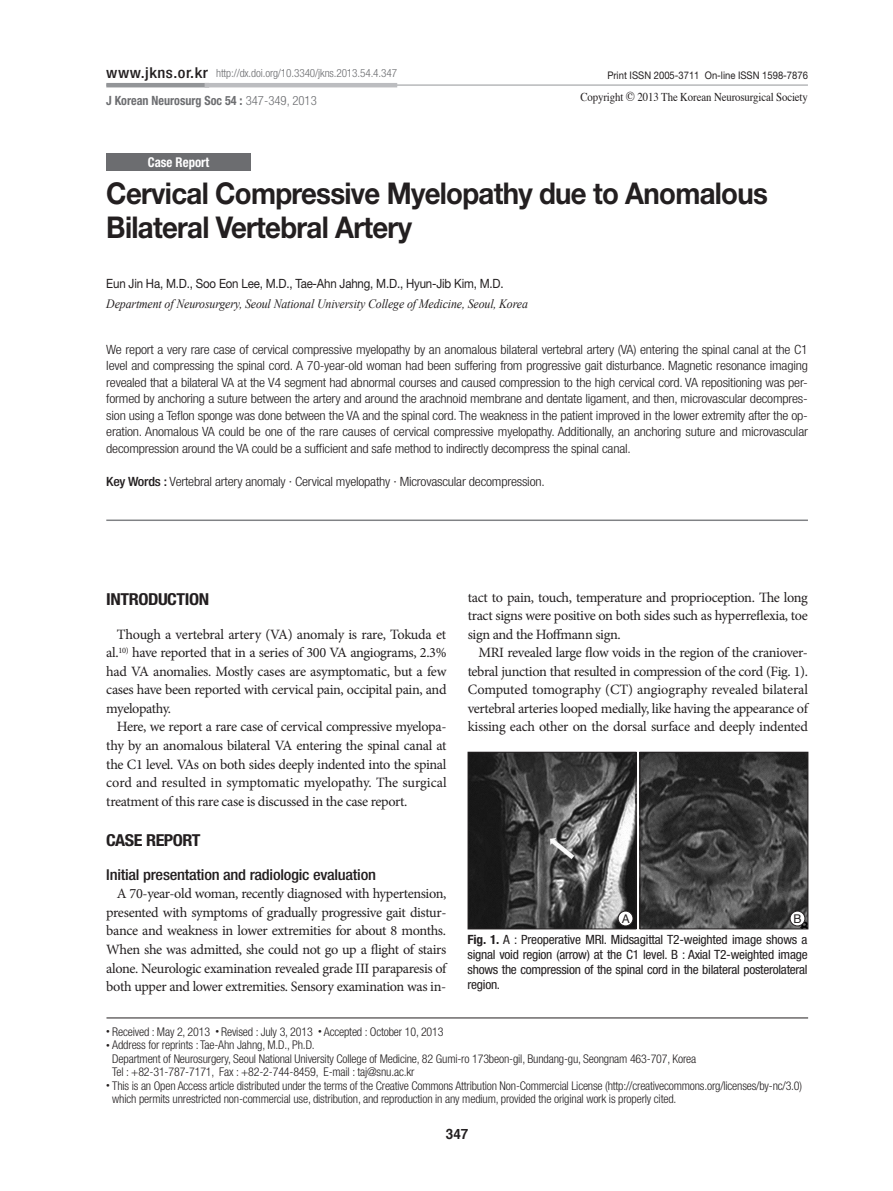
<style>
.page{position:relative;width:893px;height:1191px;background:#fff}
.page>*{position:absolute;margin:0;border:0;box-sizing:border-box;transform-origin:0 0}
.제목_JKNS{font:700 30px/34.5px "Helvetica Neue LT Std";letter-spacing:-.025em;color:#231f20;scale:.92 1}
.중제_JKNS{font:700 condensed 16.5px "Helvetica Neue LT Std";letter-spacing:-.025em;color:#231f20;scale:1.1 1}
.소제목_JKNS{font:500 condensed 15px "Helvetica Neue LT Std";letter-spacing:-.015em;color:#231f20;scale:1.1 1}
.소제목_JKNS-2{font:500 condensed 15px "Helvetica Neue LT Std";letter-spacing:.03em;color:#231f20;scale:1.1 1}
.본문_JKNS{font:14.25px/18.6px "Minion Pro";letter-spacing:-.025em;color:#231f20;text-align:justify}
.t1{font:700 14.25px "Helvetica";color:#231f20;scale:.95 1}
.t2{font:700 condensed 13.5px "Helvetica Neue LT Std";color:#fff;scale:.95 1}
.발문_JKNS{font:300 condensed 12.75px/16.5px "Helvetica Neue LT Std";letter-spacing:-.015em;color:#231f20;text-align:justify;scale:1.1 1}
.사진설명_JKNS{font:condensed 12.75px/15px "Helvetica Neue LT Std";letter-spacing:-.02em;color:#231f20;text-align:justify;scale:1.05 1}
.저자소속_JKNS{font:italic 12.75px "Times New Roman";letter-spacing:-.01em;color:#231f20;scale:.93 1}
.저자명_JKNS{font:12.75px "Helvetica Neue LT Std";letter-spacing:-.015em;color:#231f20;scale:.9 1}
.t3{font:700 condensed 12.75px "Helvetica Neue LT Std";color:#6d6e71;scale:.95 1}
.저자주소_JKNS{font:300 condensed 12px/13.5px "Helvetica Neue LT Std";letter-spacing:-.015em;color:#231f20}
.t4{font:12px "Times";letter-spacing:-.01em;color:#231f20;scale:.9 1}
.t5{font:12px "Helvetica";color:#231f20}
.t6{font:300 condensed 11.25px "Helvetica Neue LT Std";letter-spacing:-.01em;color:#6d6e71}
.t7{font:10.5px "Helvetica Neue LT Std";color:#231f20;scale:.9 1}
.s1{font-weight:300}
.s2{font-size:13.5px}
.s3{font-weight:500}
.s4{font-weight:700}
.s5{font-size:7.5px}
</style>
<div class="page">
<hr style="left:106px;top:519px;width:702px;height:2px;background:#808285">
<div style="left:106px;top:153px;width:145px;height:17px;background:#6c6d70"></div>
<hr style="left:106px;top:1017px;width:702px;height:1px;background:#231f20">
<hr style="left:106px;top:85px;width:702px;height:1px;background:#939598">
<hr style="left:106px;top:83px;width:103px;height:4px;background:#939598">
<hr style="left:205px;top:83px;width:192px;height:4px;background:#bcbdc0">
<img style="left:470px;top:754px;width:164px;height:173px">
<div style="left:468px;top:752px;width:168px;height:177px;border:1px solid #231f20"></div>
<img style="left:642px;top:754px;width:164px;height:173px">
<div style="left:640px;top:752px;width:168px;height:177px;border:1px solid #231f20"></div>
<div style="left:790px;top:911px;width:15px;height:15px;background:#fff;border-radius:50%"></div>
<div style="left:790px;top:911px;width:15px;height:15px;border:1px solid #231f20;border-radius:50%"></div>
<div style="left:618px;top:911px;width:15px;height:15px;background:#fff;border-radius:50%"></div>
<div style="left:618px;top:911px;width:15px;height:15px;border:1px solid #231f20;border-radius:50%"></div>
<p class="소제목_JKNS-2" style="left:106px;top:64px;width:94px">www.jkns.or.kr</p>
<p class="t7" style="left:607px;top:69px;width:224px">Print ISSN 2005-3711 On-line ISSN 1598-7876</p>
<p class="t6" style="left:216px;top:67px;width:183px">http://dx.doi.org/10.3340/jkns.2013.54.4.347</p>
<p class="t3" style="left:106px;top:92px;width:223px">J Korean Neurosurg Soc 54 : <span class="s1">347-349, 2013</span></p>
<p class="t2" style="left:148px;top:154px;width:66px">Case Report</p>
<p class="t4" style="left:580px;top:85px;width:254px">Copyright <span class="s2">©</span> 2013 The Korean Neurosurgical Society</p>
<p class="제목_JKNS" style="left:106px;top:175px;width:721px">Cervical Compressive Myelopathy due to Anomalous<br>Bilateral Vertebral Artery</p>
<p class="저자명_JKNS" style="left:106px;top:276px;width:443px">Eun Jin Ha, M.D., Soo Eon Lee, M.D., Tae-Ahn Jahng, M.D., Hyun-Jib Kim, M.D.</p>
<p class="저자소속_JKNS" style="left:106px;top:294px;width:455px">Department of Neurosurgery, Seoul National University College of Medicine, Seoul, Korea</p>
<p class="발문_JKNS" style="left:106px;top:341px;width:639px">We report a very rare case of cervical compressive myelopathy by an anomalous bilateral vertebral artery (VA) entering the spinal canal at the C1 level and compressing the spinal cord. A 70-year-old woman had been suffering from progressive gait disturbance. Magnetic resonance imaging revealed that a bilateral VA at the V4 segment had abnormal courses and caused compression to the high cervical cord. VA repositioning was per&shy;formed by anchoring a suture between the artery and around the arachnoid membrane and dentate ligament, and then, microvascular decompres&shy;sion using a Teflon sponge was done between the VA and the spinal cord. The weakness in the patient improved in the lower extremity after the op&shy;eration. Anomalous VA could be one of the rare causes of cervical compressive myelopathy. Additionally, an anchoring suture and microvascular decompression around the VA could be a sufficient and safe method to indirectly decompress the spinal canal.</p>
<p class="발문_JKNS" style="left:106px;top:473px;width:400px"><span class="s3">Key Words :</span> Vertebral artery anomaly · Cervical myelopathy · Microvascular decompression.</p>
<p class="중제_JKNS" style="left:106px;top:589px;width:95px">INTRODUCTION</p>
<p class="본문_JKNS" style="left:106px;top:625px;width:342px;text-indent:11px">Though a vertebral artery (VA) anomaly is rare, Tokuda et al.<sup>10)</sup> have reported that in a series of 300 VA angiograms, 2.3% had VA anomalies. Mostly cases are asymptomatic, but a few cases have been reported with cervical pain, occipital pain, and myelopathy.</p>
<p class="본문_JKNS" style="left:106px;top:717px;width:342px;text-indent:11px">Here, we report a rare case of cervical compressive myelopa&shy;thy by an anomalous bilateral VA entering the spinal canal at the C1 level. VAs on both sides deeply indented into the spinal cord and resulted in symptomatic myelopathy. The surgical treatment of this rare case is discussed in the case report.</p>
<p class="중제_JKNS" style="left:106px;top:830px;width:87px">CASE REPORT</p>
<p class="소제목_JKNS" style="left:106px;top:865px;width:247px">Initial presentation and radiologic evaluation</p>
<p class="본문_JKNS" style="left:106px;top:884px;width:342px;text-indent:11px">A 70-year-old woman, recently diagnosed with hypertension, presented with symptoms of gradually progressive gait distur&shy;bance and weakness in lower extremities for about 8 months.<br>When she was admitted, she could not go up a flight of stairs alone. Neurologic examination revealed grade III paraparesis of both upper and lower extremities. Sensory examination was in-</p>
<p class="본문_JKNS" style="left:468px;top:588px;width:342px">tact to pain, touch, temperature and proprioception. The long tract signs were positive on both sides such as hyperreflexia, toe sign and the Hoffmann sign.</p>
<p class="본문_JKNS" style="left:468px;top:643px;width:342px;text-indent:11px">MRI revealed large flow voids in the region of the craniover&shy;tebral junction that resulted in compression of the cord (Fig. 1).<br>Computed tomography (CT) angiography revealed bilateral vertebral arteries looped medially, like having the appearance of kissing each other on the dorsal surface and deeply indented</p>
<p class="t5" style="left:622px;top:909px;width:10px">A</p>
<p class="t5" style="left:793px;top:909px;width:10px">B</p>
<p class="사진설명_JKNS" style="left:468px;top:932px;width:325px"><span class="s4">Fig. 1.</span> A : Preoperative MRI. Midsagittal T2-weighted image shows a signal void region (arrow) at the C1 level. B : Axial T2-weighted image shows the compression of the spinal cord in the bilateral posterolateral region.</p>
<p class="저자주소_JKNS" style="left:106px;top:1024px;width:339px"><span class="s5">•</span> Received : May 2, 2013 <span class="s5">•</span> Revised : July 3, 2013 <span class="s5">•</span> Accepted : October 10, 2013</p>
<p class="저자주소_JKNS" style="left:106px;top:1038px;width:210px"><span class="s5">•</span> Address for reprints : Tae-Ahn Jahng, M.D., Ph.D.</p>
<p class="저자주소_JKNS" style="left:112px;top:1051px;width:585px">Department of Neurosurgery, Seoul National University College of Medicine, 82 Gumi-ro 173beon-gil, Bundang-gu, Seongnam 463-707, Korea</p>
<p class="저자주소_JKNS" style="left:112px;top:1065px;width:304px">Tel : +82-31-787-7171, Fax : +82-2-744-8459, E-mail : taj@snu.ac.kr</p>
<p class="저자주소_JKNS" style="left:112px;top:1078px;width:691px;text-indent:-6px"><span class="s5">•</span> This is an Open Access article distributed under the terms of the Creative Commons Attribution Non-Commercial License (http://creativecommons.org/licenses/by-nc/3.0) which permits unrestricted non-commercial use, distribution, and reproduction in any medium, provided the original work is properly cited.</p>
<p class="t1" style="left:446px;top:1123px;width:25px">347</p>
</div>
